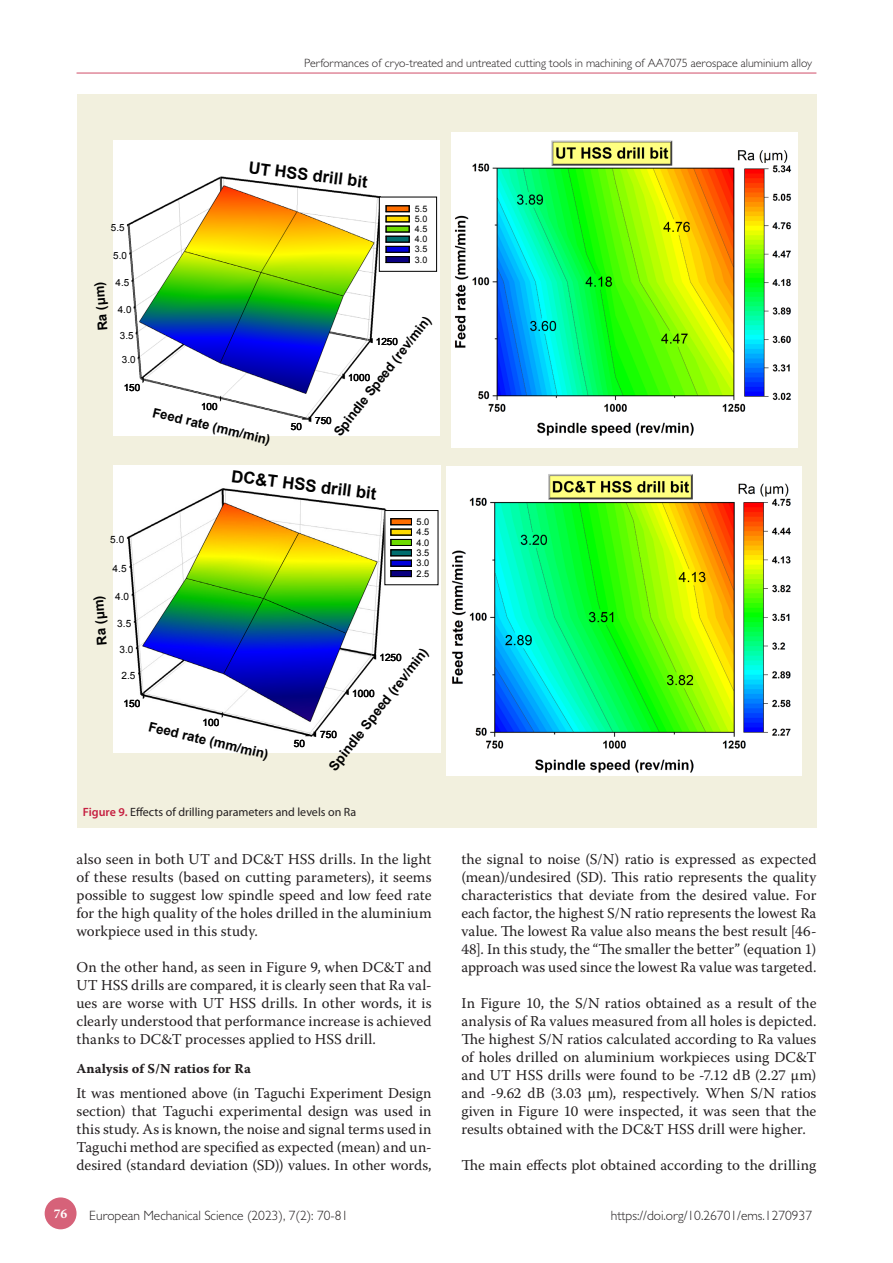
<style>
.page{position:relative;width:893px;height:1263px;background:#fff}
.page>*{position:absolute;margin:0;border:0;box-sizing:border-box;transform-origin:0 0}
.t1{font:700 16.8px "Arial";color:#000}
.t2{font:700 16.5px "Arial";color:#000}
.t3{font:15px/18px "Warnock Pro";letter-spacing:.005em;color:#231f20;text-align:justify}
.t4{font:300 13.5px "Gill Sans";color:#231f20}
.t5{font:13.5px "Warnock Pro Bold Capt";color:#231f20}
.t6{font:700 13.5px "Minion Pro";color:#fff}
.t7{font:700 13.35px "Arial";color:#000}
.t8{font:700 13.05px "Arial";color:#000}
.t9{font:300 12px "Gill Sans";color:#231f20}
.t10{font:12px "Myriad Pro";color:#231f20}
.t11{font:10.05px "Arial";color:#000}
.t12{font:9.9px "Arial";letter-spacing:.005em;color:#000}
.t13{font:9.15px/10.4px "Arial";color:#000;text-align:justify}
.t14{font:9px/10.2px "Arial";color:#000;text-align:justify}
.s1{font-weight:600;color:#c51f40}
</style>
<div class="page">
<div style="left:77px;top:94px;width:739px;height:710px;background:#f2f0de"></div>
<div style="left:77px;top:793px;width:739px;height:34px;background:#f2f0de"></div>
<div style="left:113px;top:140px;width:326px;height:296px;background:#fff"></div>
<img style="left:126px;top:176px;width:280px;height:247px">
<div style="left:379px;top:197px;width:58px;height:74px;background:#fff"></div>
<div style="left:379px;top:197px;width:58px;height:75px;border:1px solid #000"></div>
<svg style="left:386px;top:205px;width:24px;height:58px"></svg>
<img style="left:452px;top:132px;width:345px;height:315px">
<div style="left:113px;top:465px;width:327px;height:288px;background:#fff"></div>
<img style="left:126px;top:488px;width:285px;height:249px">
<div style="left:385px;top:510px;width:53px;height:75px;background:#fff"></div>
<svg style="left:391px;top:518px;width:21px;height:59px"></svg>
<img style="left:447px;top:466px;width:355px;height:309px">
<hr style="left:77px;top:72px;width:739px;height:2px;background:#d66279">
<div style="left:45px;top:1197px;width:32px;height:32px;background:#d66279;border-radius:50%"></div>
<p class="t9" style="left:304px;top:55px;width:509px">Performances of cryo-treated and untreated cutting tools in machining of AA7075 aerospace aluminium alloy</p>
<p class="t12" style="left:111px;top:221px;width:15px">5.5</p>
<p class="t12" style="left:113px;top:249px;width:15px">5.0</p>
<p class="t12" style="left:116px;top:276px;width:15px">4.5</p>
<p class="t8" style="left:94px;top:331px;width:50px;rotate:-94deg">Ra (μm)</p>
<p class="t12" style="left:118px;top:303px;width:15px">4.0</p>
<p class="t12" style="left:120px;top:329px;width:15px">3.5</p>
<p class="t12" style="left:122px;top:353px;width:15px">3.0</p>
<p class="t12" style="left:124px;top:381px;width:18px">150</p>
<p class="t2" style="left:250px;top:157px;width:121px;rotate:7deg">UT HSS drill bit</p>
<p class="t14" style="left:415px;top:204px;width:14px">5.5<br>5.0<br>4.5<br>4.0<br>3.5<br>3.0</p>
<p class="t12" style="left:201px;top:400px;width:18px">100</p>
<p class="t8" style="left:155px;top:404px;width:122px;rotate:13deg">Feed rate (mm/min)</p>
<p class="t12" style="left:291px;top:420px;width:13px">50</p>
<p class="t8" style="left:330px;top:429px;width:150px;rotate:-52deg">Spindle Speed (rev/min)</p>
<p class="t12" style="left:376px;top:335px;width:24px">1250</p>
<p class="t12" style="left:348px;top:371px;width:24px">1000</p>
<p class="t12" style="left:315px;top:414px;width:18px">750</p>
<p class="t11" style="left:110px;top:533px;width:16px">5.0</p>
<p class="t11" style="left:113px;top:562px;width:16px">4.5</p>
<p class="t11" style="left:115px;top:590px;width:16px">4.0</p>
<p class="t7" style="left:93px;top:646px;width:51px;rotate:-95deg">Ra (μm)</p>
<p class="t11" style="left:117px;top:617px;width:16px">3.5</p>
<p class="t11" style="left:119px;top:643px;width:16px">3.0</p>
<p class="t11" style="left:122px;top:668px;width:16px">2.5</p>
<p class="t11" style="left:124px;top:697px;width:18px">150</p>
<p class="t1" style="left:233px;top:465px;width:148px;rotate:7deg">DC&amp;T HSS drill bit</p>
<p class="t13" style="left:417px;top:517px;width:14px">5.0<br>4.5<br>4.0<br>3.5<br>3.0<br>2.5</p>
<p class="t11" style="left:202px;top:716px;width:18px">100</p>
<p class="t7" style="left:151px;top:718px;width:124px;rotate:13deg">Feed rate (mm/min)</p>
<p class="t11" style="left:294px;top:737px;width:13px">50</p>
<p class="t7" style="left:325px;top:763px;width:153px;rotate:-52deg">Spindle Speed (rev/min)</p>
<p class="t11" style="left:379px;top:651px;width:24px">1250</p>
<p class="t11" style="left:352px;top:686px;width:24px">1000</p>
<p class="t11" style="left:320px;top:728px;width:18px">750</p>
<p class="t10" style="left:83px;top:804px;width:275px"><span class="s1">Figure 9.</span> Effects of drilling parameters and levels on Ra</p>
<p class="t3" style="left:77px;top:850px;width:357px">also seen in both UT and DC&amp;T HSS drills. In the light of these results (based on cutting parameters), it seems possible to suggest low spindle speed and low feed rate for the high quality of the holes drilled in the aluminium workpiece used in this study.</p>
<p class="t3" style="left:77px;top:958px;width:357px">On the other hand, as seen in Figure 9, when DC&amp;T and UT HSS drills are compared, it is clearly seen that Ra val&shy;ues are worse with UT HSS drills. In other words, it is clearly understood that performance increase is achieved thanks to DC&amp;T processes applied to HSS drill.</p>
<p class="t5" style="left:77px;top:1060px;width:176px">Analysis of S/N ratios for Ra</p>
<p class="t3" style="left:77px;top:1084px;width:357px">It was mentioned above (in Taguchi Experiment Design section) that Taguchi experimental design was used in this study. As is known, the noise and signal terms used in Taguchi method are specified as expected (mean) and un&shy;desired (standard deviation (SD)) values. In other words,</p>
<p class="t3" style="left:461px;top:850px;width:357px">the signal to noise (S/N) ratio is expressed as expected (mean)/undesired (SD). This ratio represents the quality characteristics that deviate from the desired value. For each factor, the highest S/N ratio represents the lowest Ra value. The lowest Ra value also means the best result [46- 48]. In this study, the “The smaller the better” (equation 1) approach was used since the lowest Ra value was targeted.</p>
<p class="t3" style="left:461px;top:994px;width:357px">In Figure 10, the S/N ratios obtained as a result of the analysis of Ra values measured from all holes is depicted.<br>The highest S/N ratios calculated according to Ra values of holes drilled on aluminium workpieces using DC&amp;T and UT HSS drills were found to be -7.12 dB (2.27 μm) and -9.62 dB (3.03 μm), respectively. When S/N ratios given in Figure 10 were inspected, it was seen that the results obtained with the DC&amp;T HSS drill were higher.</p>
<p class="t3" style="left:461px;top:1156px;width:357px">The main effects plot obtained according to the drilling</p>
<p class="t6" style="left:54px;top:1204px;width:15px">76</p>
<p class="t4" style="left:611px;top:1207px;width:203px">https://doi.org/10.26701/ems.1270937</p>
<p class="t4" style="left:89px;top:1207px;width:260px">European Mechanical Science (2023), 7(2): 70-81</p>
</div>
